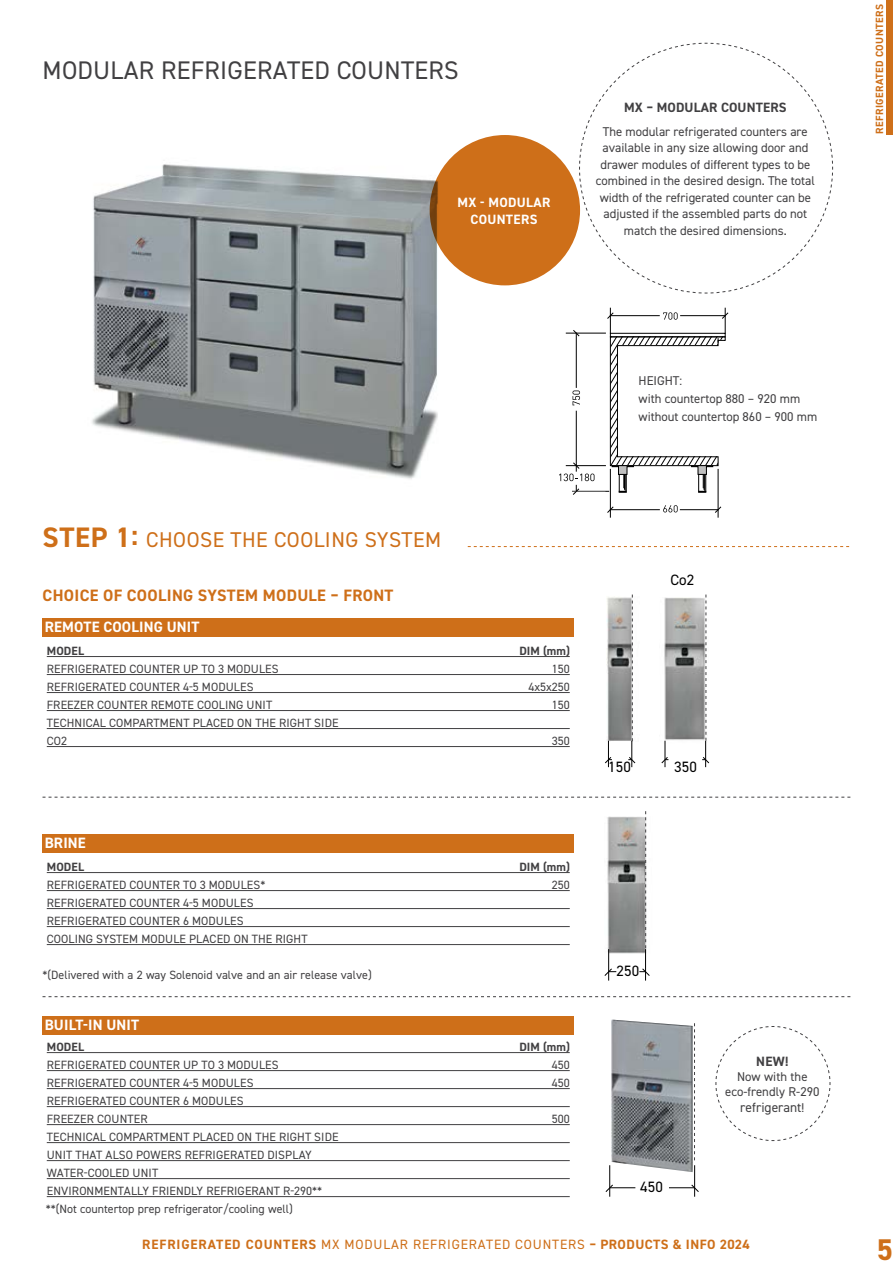
<style>
.page{position:relative;width:893px;height:1263px;background:#fff}
.page>*{position:absolute;margin:0;border:0;box-sizing:border-box;transform-origin:0 0}
.t1{font:700 30px "DIN2014";color:#ce6f19}
.t2{font:25.5px "DIN2014";letter-spacing:.01em;color:#414042}
.t3{font:21.45px "DIN2014";letter-spacing:.025em;color:#ce6f19}
.t4{font:700 16.5px "DIN2014";letter-spacing:.02em;color:#ce6f19}
.t5{font:700 15px "DIN2014";letter-spacing:.01em;color:#fff}
.t6{font:15px "DIN2014";letter-spacing:.015em;color:#000}
.t7{font:700 13.5px "DIN2014";letter-spacing:.065em;color:#ce6f19}
.t8{font:700 13.5px "DIN2014";letter-spacing:.01em;color:#414042}
.t9{font:700 13.5px/16.2px "DIN2014";letter-spacing:.025em;color:#fff;text-align:center}
.t10{font:13.5px "DIN2014";color:#414042}
.t11{font:12.75px/16.5px "DIN2014";color:#414042;text-align:center}
.t12{font:12px/18px "DIN2014";letter-spacing:.01em;color:#414042}
.t13{font:700 12px "DIN2014";letter-spacing:.01em;color:#414042}
.t14{font:700 10.5px "DIN2014";letter-spacing:.035em;color:#ce6f19}
.s1{font-weight:700;font-size:28.2px}
.s2{font-size:12.75px}
.s3{font-weight:400}
</style>
<div class="page">
<img style="left:92px;top:135px;width:414px;height:344px">
<img style="left:607px;top:817px;width:40px;height:146px">
<img style="left:664px;top:598px;width:38px;height:143px">
<img style="left:607px;top:597px;width:21px;height:144px">
<img style="left:611px;top:1019px;width:82px;height:153px">
<svg style="left:694px;top:1023px;width:1px;height:137px"></svg>
<svg style="left:43px;top:996px;width:807px;height:1px"></svg>
<svg style="left:43px;top:797px;width:807px;height:1px"></svg>
<svg style="left:468px;top:546px;width:381px;height:1px"></svg>
<svg style="left:645px;top:811px;width:1px;height:137px"></svg>
<svg style="left:702px;top:594px;width:7px;height:173px"></svg>
<svg style="left:579px;top:42px;width:254px;height:252px"></svg>
<hr style="left:47px;top:656px;width:523px;height:1px;background:#414042">
<hr style="left:47px;top:674px;width:523px;height:1px;background:#414042">
<hr style="left:47px;top:692px;width:523px;height:1px;background:#414042">
<hr style="left:47px;top:710px;width:523px;height:1px;background:#414042">
<hr style="left:47px;top:728px;width:523px;height:1px;background:#414042">
<hr style="left:47px;top:746px;width:523px;height:1px;background:#414042">
<hr style="left:47px;top:872px;width:523px;height:1px;background:#414042">
<hr style="left:47px;top:890px;width:523px;height:1px;background:#414042">
<hr style="left:47px;top:908px;width:523px;height:1px;background:#414042">
<hr style="left:47px;top:926px;width:523px;height:1px;background:#414042">
<hr style="left:47px;top:944px;width:523px;height:1px;background:#414042">
<div style="left:43px;top:835px;width:531px;height:18px;background:#ce6f19"></div>
<div style="left:430px;top:135px;width:150px;height:150px;background:#ce6f19;border-radius:50%"></div>
<div style="left:43px;top:1016px;width:531px;height:18px;background:#ce6f19"></div>
<hr style="left:47px;top:1052px;width:523px;height:1px;background:#414042">
<hr style="left:47px;top:1070px;width:523px;height:1px;background:#414042">
<hr style="left:47px;top:1088px;width:523px;height:1px;background:#414042">
<hr style="left:47px;top:1106px;width:523px;height:1px;background:#414042">
<hr style="left:47px;top:1124px;width:523px;height:1px;background:#414042">
<hr style="left:47px;top:1142px;width:523px;height:1px;background:#414042">
<hr style="left:47px;top:1160px;width:523px;height:1px;background:#414042">
<hr style="left:47px;top:1178px;width:523px;height:1px;background:#414042">
<hr style="left:47px;top:1196px;width:523px;height:1px;background:#414042">
<div style="left:43px;top:618px;width:531px;height:18px;background:#ce6f19"></div>
<svg style="left:669px;top:1184px;width:30px;height:8px"></svg>
<hr style="left:694px;top:1165px;width:1px;height:32px;background:#000">
<svg style="left:605px;top:1184px;width:30px;height:8px"></svg>
<hr style="left:609px;top:1165px;width:1px;height:32px;background:#000">
<svg style="left:639px;top:968px;width:11px;height:8px"></svg>
<hr style="left:645px;top:949px;width:1px;height:31px;background:#000">
<svg style="left:604px;top:968px;width:12px;height:8px"></svg>
<hr style="left:608px;top:949px;width:1px;height:31px;background:#000">
<svg style="left:605px;top:741px;width:7px;height:26px"></svg>
<svg style="left:661px;top:741px;width:7px;height:26px"></svg>
<svg style="left:628px;top:594px;width:7px;height:173px"></svg>
<hr style="left:610px;top:469px;width:1px;height:48px;background:#000">
<hr style="left:718px;top:469px;width:1px;height:48px;background:#000">
<hr style="left:610px;top:509px;width:49px;height:1px;background:#000">
<hr style="left:572px;top:491px;width:37px;height:1px;background:#000">
<hr style="left:680px;top:509px;width:38px;height:1px;background:#000">
<svg style="left:607px;top:507px;width:6px;height:6px"></svg>
<svg style="left:715px;top:507px;width:6px;height:6px"></svg>
<hr style="left:566px;top:465px;width:39px;height:1px;background:#000">
<hr style="left:566px;top:333px;width:39px;height:1px;background:#000">
<hr style="left:576px;top:411px;width:1px;height:55px;background:#000">
<hr style="left:576px;top:333px;width:1px;height:54px;background:#000">
<svg style="left:573px;top:330px;width:6px;height:6px"></svg>
<svg style="left:573px;top:394px;width:7px;height:11px"></svg>
<svg style="left:572px;top:390px;width:8px;height:5px"></svg>
<svg style="left:559px;top:463px;width:35px;height:32px"></svg>
<svg style="left:663px;top:505px;width:15px;height:7px"></svg>
<svg style="left:607px;top:308px;width:121px;height:184px"></svg>
<svg style="left:715px;top:1026px;width:116px;height:115px"></svg>
<div style="left:887px;top:0;width:6px;height:134px;background:#ce6f19"></div>
<h2 class="t2" style="left:43px;top:54px;width:418px">MODULAR REFRIGERATED COUNTERS</h2>
<p class="t9" style="left:457px;top:194px;width:94px">MX - MODULAR<br>COUNTERS</p>
<p class="t8" style="left:624px;top:98px;width:164px">MX – MODULAR COUNTERS</p>
<p class="t11" style="left:596px;top:123px;width:220px">The modular refrigerated counters are available in any size allowing door and drawer modules of different types to be combined in the desired design. The total width of the refrigerated counter can be adjusted if the assembled parts do not match the desired dimensions.</p>
<p class="t11" style="left:639px;top:371px;width:180px;line-height:18px;text-align:left">HEIGHT:<br>with countertop 880 – 920 mm without countertop 860 – 900 mm</p>
<h3 class="t3" style="left:43px;top:526px;width:400px"><span class="s1">STEP 1:</span> CHOOSE THE COOLING SYSTEM</h3>
<h3 class="t4" style="left:43px;top:584px;width:352px">CHOICE OF COOLING SYSTEM MODULE – FRONT</h3>
<p class="t5" style="left:45px;top:617px;width:156px">REMOTE COOLING UNIT</p>
<p class="t13" style="left:47px;top:642px;width:39px">MODEL</p>
<p class="t13" style="left:519px;top:642px;width:52px">DIM (mm)</p>
<p class="t12" style="left:47px;top:659px;width:233px">REFRIGERATED COUNTER UP TO 3 MODULES</p>
<p class="t12" style="left:552px;top:659px;width:19px">150</p>
<p class="t12" style="left:47px;top:677px;width:208px">REFRIGERATED COUNTER 4-5 MODULES</p>
<p class="t12" style="left:528px;top:677px;width:43px">4x5x250</p>
<p class="t12" style="left:47px;top:695px;width:227px">FREEZER COUNTER REMOTE COOLING UNIT</p>
<p class="t12" style="left:552px;top:695px;width:19px">150</p>
<p class="t12" style="left:47px;top:713px;width:293px">TECHNICAL COMPARTMENT PLACED ON THE RIGHT SIDE<br>CO2</p>
<p class="t12" style="left:552px;top:731px;width:19px">350</p>
<p class="t5" style="left:45px;top:833px;width:43px">BRINE</p>
<p class="t13" style="left:47px;top:858px;width:39px">MODEL</p>
<p class="t13" style="left:519px;top:858px;width:52px">DIM (mm)</p>
<p class="t12" style="left:47px;top:875px;width:220px">REFRIGERATED COUNTER TO 3 MODULES*</p>
<p class="t12" style="left:552px;top:875px;width:19px">250</p>
<p class="t12" style="left:47px;top:893px;width:262px">REFRIGERATED COUNTER 4-5 MODULES<br>REFRIGERATED COUNTER 6 MODULES<br>COOLING SYSTEM MODULE PLACED ON THE RIGHT</p>
<p class="t12" style="left:43px;top:965px;width:331px">*(Delivered with a 2 way Solenoid valve and an air release valve)</p>
<p class="t5" style="left:45px;top:1015px;width:96px">BUILT-IN UNIT</p>
<p class="t13" style="left:47px;top:1038px;width:39px">MODEL</p>
<p class="t13" style="left:519px;top:1038px;width:52px">DIM (mm)</p>
<p class="t12" style="left:47px;top:1055px;width:233px">REFRIGERATED COUNTER UP TO 3 MODULES</p>
<p class="t12" style="left:552px;top:1055px;width:19px">450</p>
<p class="t12" style="left:47px;top:1073px;width:208px">REFRIGERATED COUNTER 4-5 MODULES</p>
<p class="t12" style="left:552px;top:1073px;width:19px">450</p>
<p class="t12" style="left:47px;top:1091px;width:198px">REFRIGERATED COUNTER 6 MODULES<br>FREEZER COUNTER</p>
<p class="t12" style="left:552px;top:1109px;width:19px">500</p>
<p class="t12" style="left:46px;top:1127px;width:294px">TECHNICAL COMPARTMENT PLACED ON THE RIGHT SIDE UNIT THAT ALSO POWERS REFRIGERATED DISPLAY WATER-COOLED UNIT<br>ENVIRONMENTALLY FRIENDLY REFRIGERANT R-290** **(Not countertop prep refrigerator/cooling well)</p>
<p class="t6" style="left:670px;top:570px;width:26px">Co2</p>
<p class="t6" style="left:608px;top:757px;width:24px">150</p>
<p class="t6" style="left:674px;top:757px;width:24px">350</p>
<p class="t6" style="left:616px;top:961px;width:24px">250</p>
<p class="t6" style="left:640px;top:1178px;width:24px">450</p>
<p class="t8" style="left:756px;top:1052px;width:34px">NEW!</p>
<p class="t11" style="left:725px;top:1069px;width:96px;line-height:15.3px">Now with the eco-frendly R-290</p>
<p class="t10" style="left:740px;top:1099px;width:65px">refrigerant<span class="s2">!</span></p>
<p class="t7" style="left:142px;top:1235px;width:609px">REFRIGERATED COUNTERS <span class="s3">MX MODULAR REFRIGERATED COUNTERS</span> – PRODUCTS &amp; INFO 2024</p>
<p class="t14" style="left:873px;top:134px;width:131px;rotate:-90deg">REFRIGERATED COUNTERS</p>
<h1 class="t1" style="left:877px;top:1229px;width:18px">5</h1>
</div>
